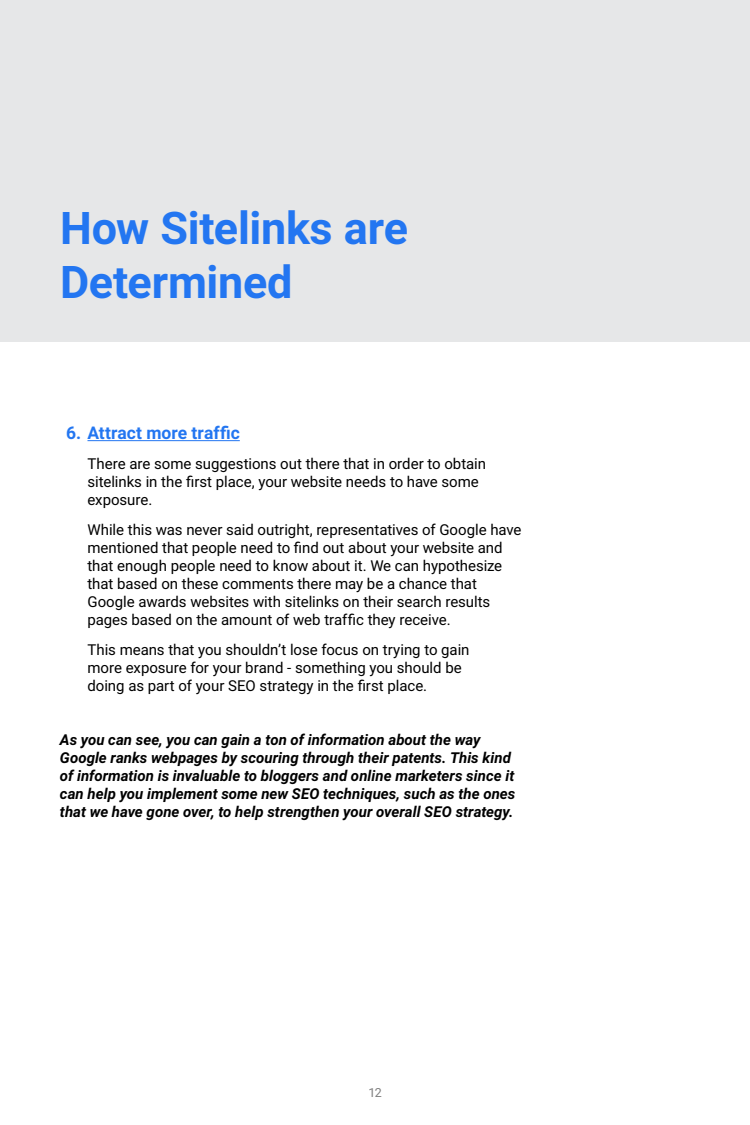
<style>
.page{position:relative;width:750px;height:1125px;background:#fff}
.page>*{position:absolute;margin:0;border:0;box-sizing:border-box;transform-origin:0 0}
.t1{font:700 45px/54px "Roboto";letter-spacing:-.005em;color:#2376f1}
.t2{font:700 17.5px "Roboto";color:#2376f1}
.t3{font:15px/18px "Roboto";color:#000}
.t4{font:italic 700 15px/18px "Roboto";color:#000}
.t5{font:12.5px "Roboto";color:#808080}
</style>
<div class="page">
<div style="left:0;top:0;width:750px;height:341px;background:#e6e7e8"></div>
<hr style="left:88px;top:440px;width:152px;height:1px;background:#2376f1">
<h1 class="t1" style="left:60px;top:199px;width:350px">How Sitelinks are<br>Determined</h1>
<p class="t2" style="left:66px;top:421px;width:175px">6. Attract more traffic</p>
<p class="t3" style="left:87px;top:454px;width:400px">There are some suggestions out there that in order to obtain sitelinks in the first place, your website needs to have some exposure.</p>
<p class="t3" style="left:87px;top:520px;width:435px">While this was never said outright, representatives of Google have mentioned that people need to find out about your website and that enough people need to know about it. We can hypothesize that based on these comments there may be a chance that Google awards websites with sitelinks on their search results pages based on the amount of web traffic they receive.</p>
<p class="t3" style="left:87px;top:640px;width:384px">This means that you shouldn’t lose focus on trying to gain more exposure for your brand - something you should be doing as part of your SEO strategy in the first place.</p>
<p class="t4" style="left:60px;top:730px;width:457px">As you can see, you can gain a ton of information about the way Google ranks webpages by scouring through their patents. This kind of information is invaluable to bloggers and online marketers since it can help you implement some new SEO techniques, such as the ones that we have gone over, to help strengthen your overall SEO strategy.</p>
<p class="t5" style="left:368px;top:1084px;width:15px">12</p>
</div>
